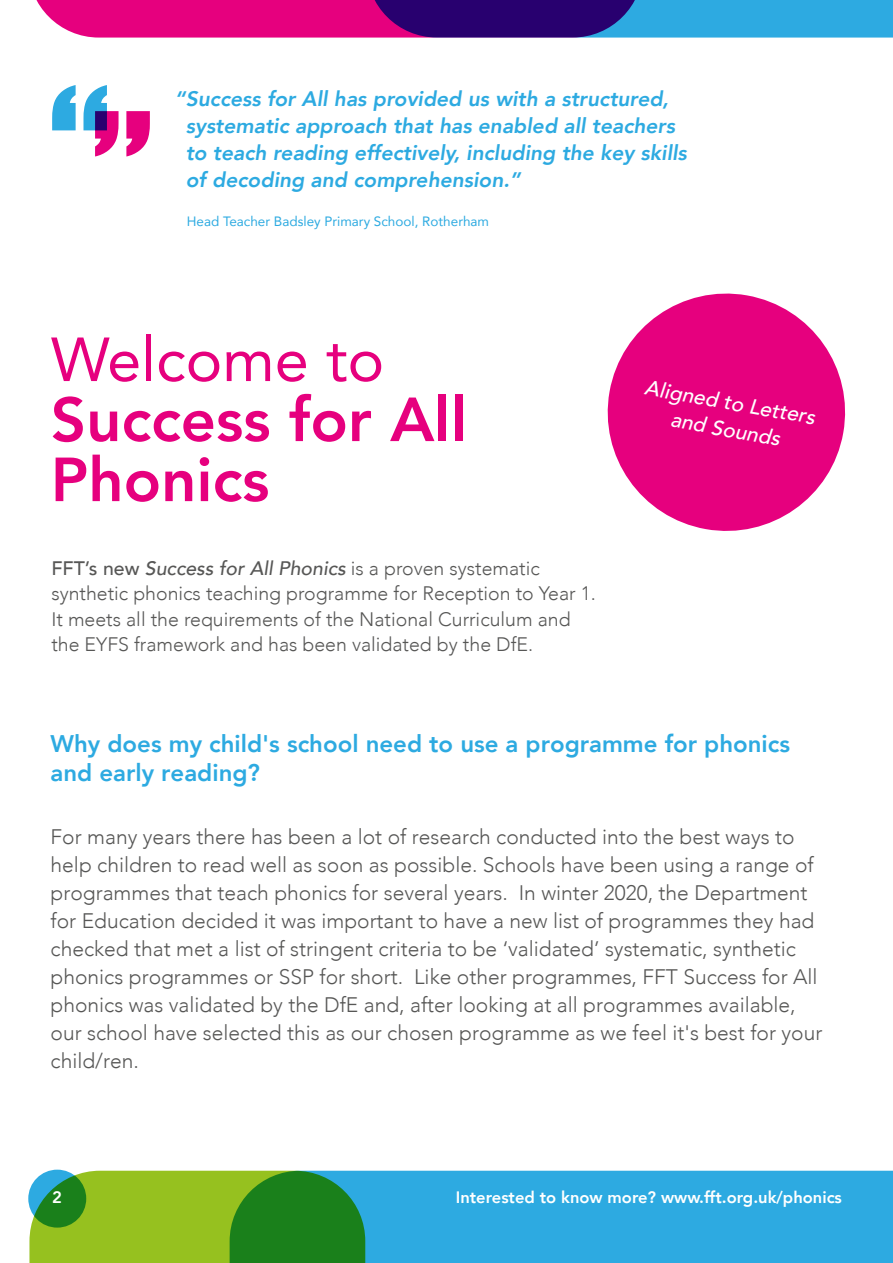
<style>
.page{position:relative;width:893px;height:1263px;background:#fff}
.page>*{position:absolute;margin:0;border:0;box-sizing:border-box;transform-origin:0 0}
.t1{font:800 61.5px/60px "Avenir";color:#e6007e}
.t2{font:61.5px "Avenir";color:#e6007e}
.t3{font:800 24px/28.8px "Avenir";color:#2daae1}
.t4{font:300 21px/28px "Avenir";color:#575756}
.t5{font:italic 800 21px/27px "Avenir";color:#2daae1}
.t6{font:italic 500 21px/27px "Avenir";color:#fff;text-align:center}
.t7{font:300 19.5px/25.5px "Avenir";color:#575756}
.t8{font:800 16.5px "Avenir";color:#fff}
.t9{font:13.5px "Avenir";color:#2daae1}
.s1{font-weight:500}
.s2{font-weight:500;font-style:italic}
</style>
<div class="page">
<svg style="left:607px;top:293px;width:239px;height:238px;fill:#e6007e"></svg>
<svg style="left:52px;top:85px;width:98px;height:71px"></svg>
<div style="left:365px;top:1171px;width:528px;height:92px;background:#2daae1"></div>
<svg style="left:29px;top:1171px;width:336px;height:92px;background:#64a826"></svg>
<svg style="left:28px;top:1170px;width:58px;height:57px;background:#218e5b"></svg>
<svg style="left:36px;top:0;width:857px;height:38px;background:#7a3e9d"></svg>
<p class="t5" style="left:186px;top:85px;width:503px;text-indent:-11px">“Success for All has provided us with a structured, systematic approach that has enabled all teachers to teach reading effectively, including the key skills of decoding and comprehension.”</p>
<p class="t9" style="left:187px;top:211px;width:304px">Head Teacher Badsley Primary School, Rotherham</p>
<h1 class="t2" style="left:51px;top:310px;width:335px">Welcome to</h1>
<h1 class="t1" style="left:51px;top:390px;width:417px">Success for All<br>Phonics</h1>
<p class="t7" style="left:51px;top:555px;width:546px"><span class="s1">FFT’s new</span> <span class="s2">Success for All Phonics</span> is a proven systematic synthetic phonics teaching programme for Reception to Year 1.<br>It meets all the requirements of the National Curriculum and the EYFS framework and has been validated by the DfE.</p>
<p class="t6" style="left:647px;top:374px;width:174px;rotate:10deg">Aligned to Letters and Sounds</p>
<p class="t3" style="left:51px;top:730px;width:741px">Why does my child's school need to use a programme for phonics and early reading?</p>
<p class="t4" style="left:51px;top:823px;width:773px">For many years there has been a lot of research conducted into the best ways to help children to read well as soon as possible. Schools have been using a range of programmes that teach phonics for several years. In winter 2020, the Department for Education decided it was important to have a new list of programmes they had checked that met a list of stringent criteria to be ‘validated’ systematic, synthetic phonics programmes or SSP for short. Like other programmes, FFT Success for All phonics was validated by the DfE and, after looking at all programmes available, our school have selected this as our chosen programme as we feel it's best for your child/ren.</p>
<p class="t8" style="left:52px;top:1185px;width:11px">2</p>
<p class="t8" style="left:456px;top:1185px;width:388px">Interested to know more? www.fft.org.uk/phonics</p>
</div>
